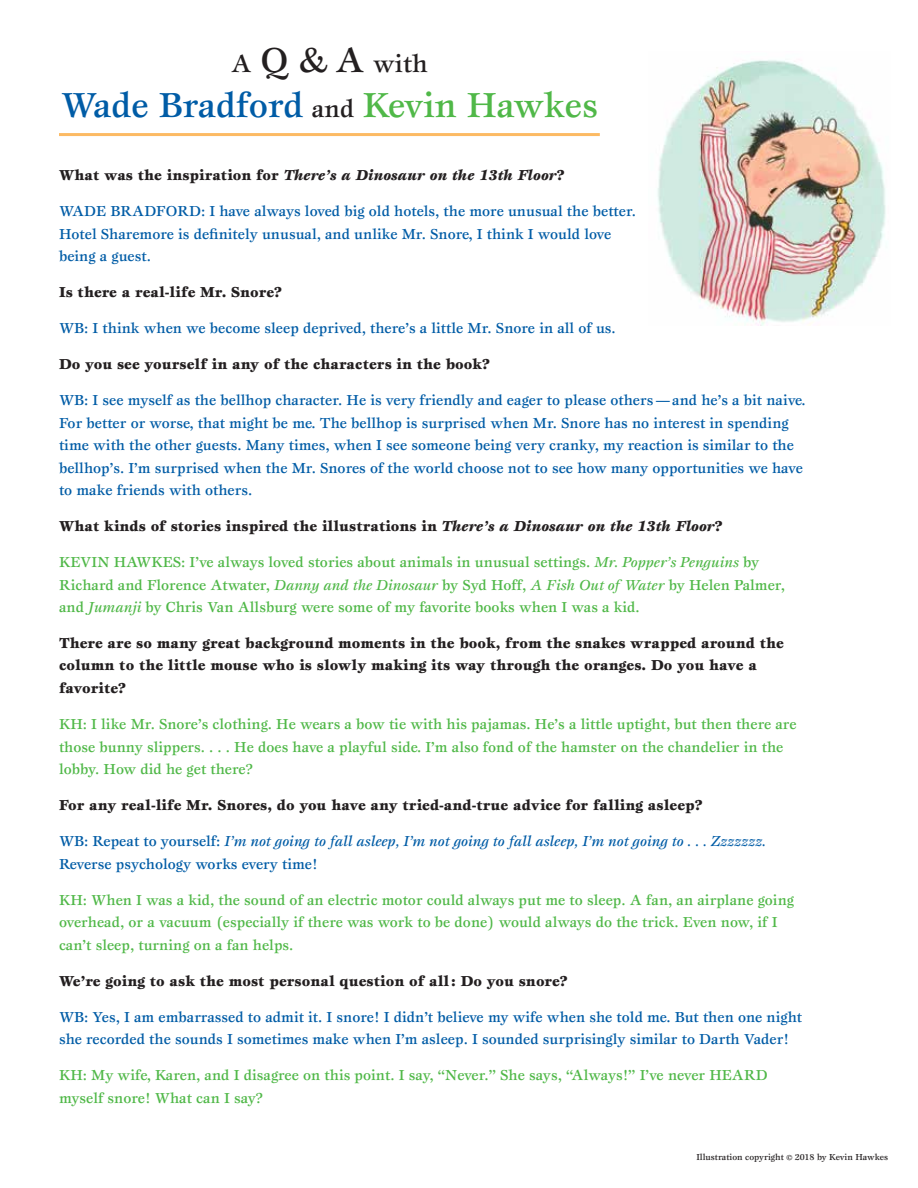
<style>
.page{position:relative;width:918px;height:1188px;background:#fff}
.page>*{position:absolute;margin:0;border:0;box-sizing:border-box;transform-origin:0 0}
.t1{font:500 36px "Esprit";color:#005ca6}
.t2{font:500 25.5px "Esprit";color:#231f20}
.t3{font:500 15px/22.5px "Esprit";color:#005ca6}
.t4{font:500 15px/22.5px "Esprit";color:#50b848}
.t5{font:900 15px/22.5px "Esprit";color:#231f20}
.t6{font:italic 500 15px/22.5px "Esprit";color:#005ca6}
.t7{font:italic 900 15px "Esprit";color:#231f20}
.t8{font:500 9px "Esprit";color:#231f20}
.s1{font-size:36px}
.s2{font-size:25.5px;color:#231f20}
.s3{color:#50b848}
.s4{font-style:normal}
.s5{font-style:italic}
.s6{font-size:12px}
</style>
<div class="page">
<img style="left:657px;top:60px;width:229px;height:265px">
<hr style="left:59px;top:133px;width:541px;height:3px;background:#fcba63">
<h2 class="t2" style="left:231px;top:47px;width:198px">A <span class="s1">Q &amp; A</span> with</h2>
<h1 class="t1" style="left:61px;top:82px;width:539px">Wade Bradford <span class="s2">and</span> <span class="s3">Kevin Hawkes</span></h1>
<p class="t7" style="left:59px;top:166px;width:507px"><span class="s4">What was the inspiration for</span> There’s a Dinosaur on the 13th Floor<span class="s4">?</span></p>
<p class="t3" style="left:59px;top:199px;width:579px">WADE BRADFORD: I have always loved big old hotels, the more unusual the better.<br>Hotel Sharemore is definitely unusual, and unlike Mr. Snore, I think I would love being a guest.</p>
<p class="t5" style="left:59px;top:280px;width:224px">Is there a real-life Mr. Snore?</p>
<p class="t3" style="left:59px;top:316px;width:558px">WB: I think when we become sleep deprived, there’s a little Mr. Snore in all of us.</p>
<p class="t5" style="left:59px;top:352px;width:432px">Do you see yourself in any of the characters in the book?</p>
<p class="t3" style="left:59px;top:388px;width:748px">WB: I see myself as the bellhop character. He is very friendly and eager to please others—and he’s a bit naive.<br>For better or worse, that might be me. The bellhop is surprised when Mr. Snore has no interest in spending time with the other guests. Many times, when I see someone being very cranky, my reaction is similar to the bellhop’s. I’m surprised when the Mr. Snores of the world choose not to see how many opportunities we have to make friends with others.</p>
<p class="t5" style="left:59px;top:514px;width:665px">What kinds of stories inspired the illustrations in <span class="s5">There’s a Dinosaur on the 13th Floor</span>?</p>
<p class="t4" style="left:59px;top:550px;width:727px">KEVIN HAWKES: I’ve always loved stories about animals in unusual settings. <span class="s5">Mr. Popper’s Penguins</span> by<br>Richard and Florence Atwater, <span class="s5">Danny and the Dinosaur</span> by Syd Hoff, <span class="s5">A Fish Out of Water</span> by Helen Palmer, and <span class="s5">Jumanji</span> by Chris Van Allsburg were some of my favorite books when I was a kid.</p>
<p class="t5" style="left:59px;top:631px;width:726px">There are so many great background moments in the book, from the snakes wrapped around the column to the little mouse who is slowly making its way through the oranges. Do you have a favorite?</p>
<p class="t4" style="left:59px;top:712px;width:739px">KH: I like Mr. Snore’s clothing. He wears a bow tie with his pajamas. He’s a little uptight, but then there are those bunny slippers. . . . He does have a playful side. I’m also fond of the hamster on the chandelier in the lobby. How did he get there?</p>
<p class="t5" style="left:59px;top:793px;width:645px">For any real-life Mr. Snores, do you have any tried-and-true advice for falling asleep?</p>
<p class="t6" style="left:59px;top:829px;width:709px"><span class="s4">WB: Repeat to yourself:</span> I’m not going to fall asleep, I’m not going to fall asleep, I’m not going to . . . Zzzzzzz.<br><span class="s4">Reverse psychology works every time!</span></p>
<p class="t4" style="left:59px;top:888px;width:737px">KH: When I was a kid, the sound of an electric motor could always put me to sleep. A fan, an airplane going overhead, or a vacuum (especially if there was work to be done) would always do the trick. Even now, if I can’t sleep, turning on a fan helps.</p>
<p class="t5" style="left:59px;top:969px;width:510px">We’re going to ask the most personal question of all: Do you snore?</p>
<p class="t3" style="left:59px;top:1005px;width:745px">WB: Yes, I am embarrassed to admit it. I snore! I didn’t believe my wife when she told me. But then one night she recorded the sounds I sometimes make when I’m asleep. I sounded surprisingly similar to Darth Vader!</p>
<p class="t4" style="left:59px;top:1063px;width:710px">KH: My wife, Karen, and I disagree on this point. I say, “Never.” She says, “Always!” I’ve never HEARD myself snore! What can I say?</p>
<p class="t8" style="left:696px;top:1152px;width:193px">Illustration copyright <span class="s6">©</span> 2018 by Kevin Hawkes</p>
</div>
